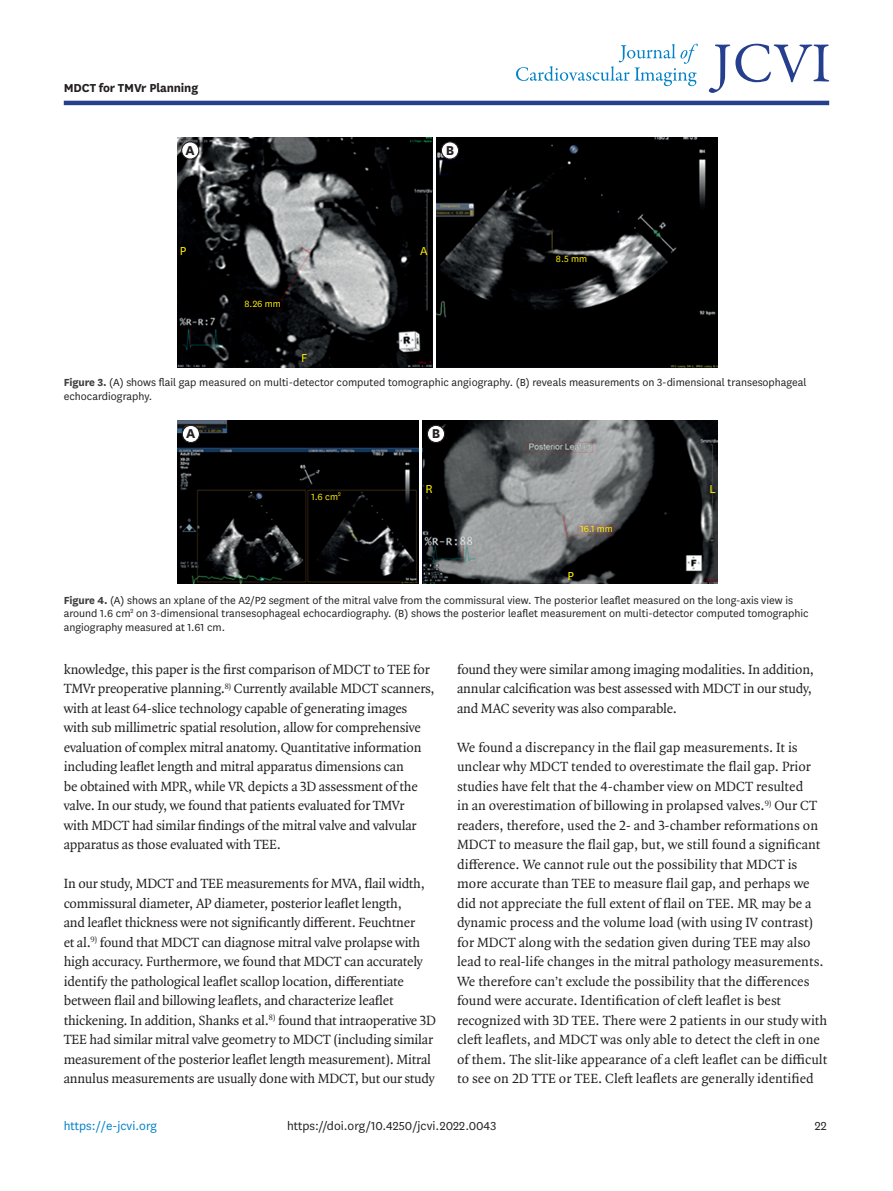
<style>
.page{position:relative;width:893px;height:1191px;background:#fff}
.page>*{position:absolute;margin:0;border:0;box-sizing:border-box;transform-origin:0 0}
.t1{font:700 15px "National";color:#231f20}
.body_p{font:14.25px/19.5px "Quadraat OT";letter-spacing:-.01em;color:#231f20}
.body_p_first{font:14.25px/19.5px "Quadraat OT";letter-spacing:-.015em;color:#231f20}
.doi_running_footer{font:13.5px "National";color:#231f20}
.alt-title-type{font:700 13.5px "National";letter-spacing:-.01em;color:#231f20}
.t2{font:13.5px "National";color:#0081c8}
.t3{font:13.5px "National";color:#fff101}
.fig_caption{font:12px/13.5px "National";color:#231f20}
.t4{font:10.5px "National";color:#fff101}
.s1{font-weight:700;color:#3e3e3f}
</style>
<div class="page">
<hr style="left:64px;top:101px;width:765px;height:4px;background:#253f8e">
<svg style="left:709px;top:44px;width:120px;height:49px"></svg>
<svg style="left:516px;top:44px;width:182px;height:42px"></svg>
<img style="left:177px;top:137px;width:256px;height:230px">
<img style="left:437px;top:137px;width:280px;height:230px">
<div style="left:182px;top:142px;width:17px;height:17px;background:#fff;border-radius:50%"></div>
<div style="left:181px;top:141px;width:18px;height:19px;border:1px solid #231f20;border-radius:50%"></div>
<div style="left:441px;top:142px;width:18px;height:17px;background:#fff;border-radius:50%"></div>
<div style="left:441px;top:141px;width:18px;height:19px;border:1px solid #231f20;border-radius:50%"></div>
<img style="left:178px;top:421px;width:241px;height:162px">
<img style="left:423px;top:421px;width:295px;height:162px">
<div style="left:182px;top:425px;width:17px;height:17px;background:#fff;border-radius:50%"></div>
<div style="left:182px;top:425px;width:18px;height:18px;border:1px solid #231f20;border-radius:50%"></div>
<div style="left:427px;top:425px;width:18px;height:17px;background:#fff;border-radius:50%"></div>
<div style="left:427px;top:425px;width:18px;height:18px;border:1px solid #231f20;border-radius:50%"></div>
<p class="alt-title-type" style="left:64px;top:78px;width:136px">MDCT for TMVr Planning</p>
<p class="t1" style="left:186px;top:139px;width:11px">A</p>
<p class="t1" style="left:446px;top:139px;width:10px">B</p>
<p class="t3" style="left:180px;top:242px;width:8px">P</p>
<p class="t3" style="left:420px;top:242px;width:9px">A</p>
<p class="t4" style="left:244px;top:296px;width:38px">8.26 mm</p>
<p class="t3" style="left:301px;top:349px;width:8px">F</p>
<p class="t4" style="left:556px;top:252px;width:33px">8.5 mm</p>
<p class="fig_caption" style="left:64px;top:375px;width:744px"><span class="s1">Figure 3.</span> (A) shows flail gap measured on multi-detector computed tomographic angiography. (B) reveals measurements on 3-dimensional transesophageal echocardiography.</p>
<p class="t1" style="left:186px;top:423px;width:11px">A</p>
<p class="t1" style="left:432px;top:423px;width:10px">B</p>
<p class="t4" style="left:312px;top:489px;width:31px">1.6 cm<sup>2</sup></p>
<p class="t3" style="left:426px;top:480px;width:9px">R</p>
<p class="t3" style="left:709px;top:480px;width:8px">L</p>
<p class="t4" style="left:580px;top:522px;width:34px">16.1 mm</p>
<p class="t3" style="left:568px;top:567px;width:8px">P</p>
<p class="fig_caption" style="left:64px;top:592px;width:746px"><span class="s1">Figure 4.</span> (A) shows an xplane of the A2/P2 segment of the mitral valve from the commissural view. The posterior leaflet measured on the long-axis view is around 1.6 cm<sup>2</sup> on 3-dimensional transesophageal echocardiography. (B) shows the posterior leaflet measurement on multi-detector computed tomographic angiography measured at 1.61 cm.</p>
<p class="body_p_first" style="left:64px;top:659px;width:372px">knowledge, this paper is the first comparison of MDCT to TEE for TMVr preoperative planning.<sup>8)</sup> Currently available MDCT scanners, with at least 64-slice technology capable of generating images with sub millimetric spatial resolution, allow for comprehensive evaluation of complex mitral anatomy. Quantitative information including leaflet length and mitral apparatus dimensions can<br>be obtained with MPR, while VR depicts a 3D assessment of the valve. In our study, we found that patients evaluated for TMVr<br>with MDCT had similar findings of the mitral valve and valvular apparatus as those evaluated with TEE.</p>
<p class="body_p" style="left:64px;top:874px;width:374px">In our study, MDCT and TEE measurements for MVA, flail width, commissural diameter, AP diameter, posterior leaflet length,<br>and leaflet thickness were not significantly different. Feuchtner<br>et al.<sup>9)</sup> found that MDCT can diagnose mitral valve prolapse with high accuracy. Furthermore, we found that MDCT can accurately identify the pathological leaflet scallop location, differentiate between flail and billowing leaflets, and characterize leaflet thickening. In addition, Shanks et al.<sup>8)</sup> found that intraoperative 3D TEE had similar mitral valve geometry to MDCT (including similar measurement of the posterior leaflet length measurement). Mitral annulus measurements are usually done with MDCT, but our study</p>
<p class="body_p" style="left:457px;top:659px;width:358px">found they were similar among imaging modalities. In addition, annular calcification was best assessed with MDCT in our study, and MAC severity was also comparable.</p>
<p class="body_p" style="left:457px;top:737px;width:371px">We found a discrepancy in the flail gap measurements. It is unclear why MDCT tended to overestimate the flail gap. Prior studies have felt that the 4-chamber view on MDCT resulted<br>in an overestimation of billowing in prolapsed valves.<sup>9)</sup> Our CT readers, therefore, used the 2- and 3-chamber reformations on MDCT to measure the flail gap, but, we still found a significant difference. We cannot rule out the possibility that MDCT is more accurate than TEE to measure flail gap, and perhaps we did not appreciate the full extent of flail on TEE. MR may be a dynamic process and the volume load (with using IV contrast) for MDCT along with the sedation given during TEE may also lead to real-life changes in the mitral pathology measurements.<br>We therefore can’t exclude the possibility that the differences found were accurate. Identification of cleft leaflet is best recognized with 3D TEE. There were 2 patients in our study with cleft leaflets, and MDCT was only able to detect the cleft in one of them. The slit-like appearance of a cleft leaflet can be difficult to see on 2D TTE or TEE. Cleft leaflets are generally identified</p>
<p class="doi_running_footer" style="left:815px;top:1116px;width:13px">22</p>
<p class="t2" style="left:64px;top:1116px;width:95px">https://e-jcvi.org</p>
<p class="doi_running_footer" style="left:287px;top:1116px;width:211px">https://doi.org/10.4250/jcvi.2022.0043</p>
</div>
